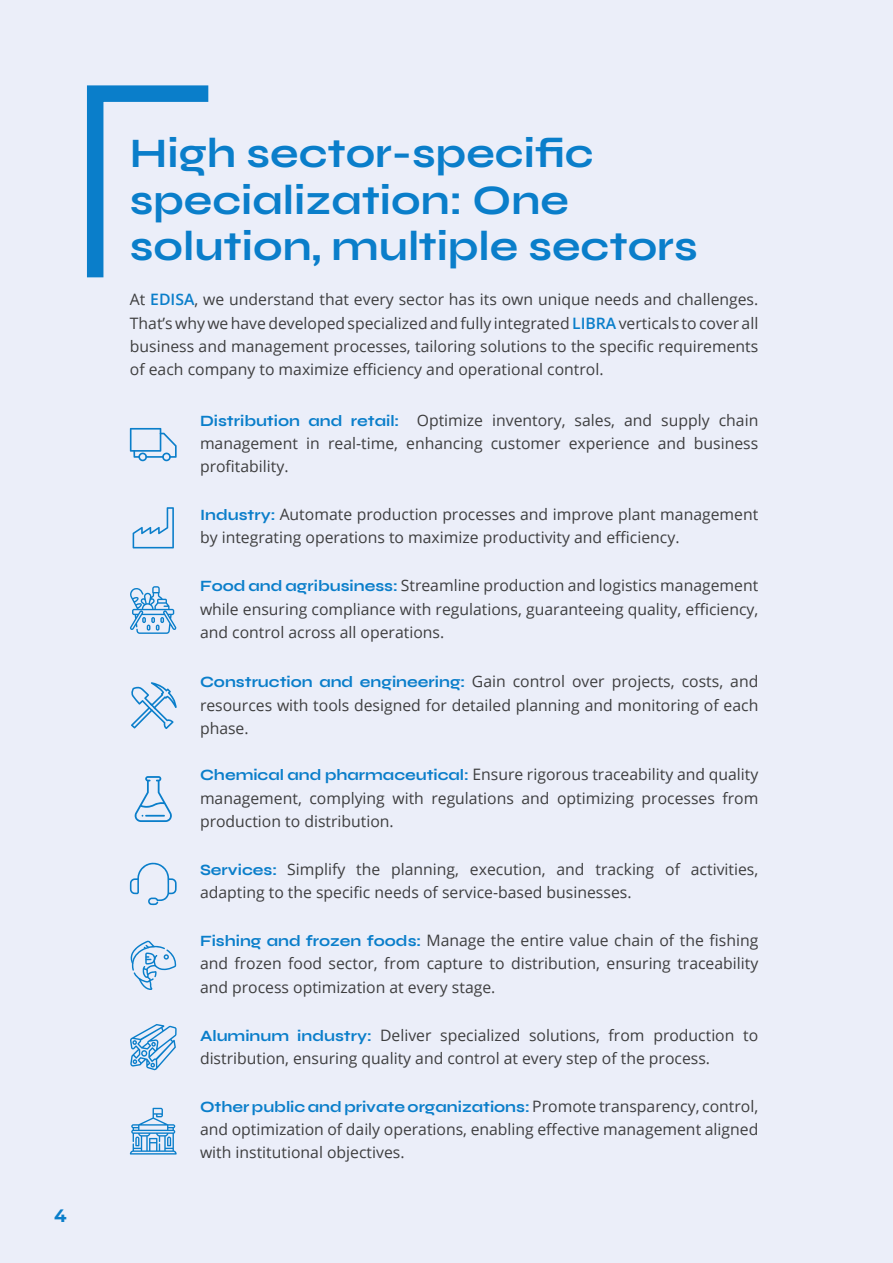
<style>
.page{position:relative;width:893px;height:1263px;background:#ebeef9}
.page>*{position:absolute;margin:0;border:0;box-sizing:border-box;transform-origin:0 0}
.t1{font:42px/46.5px "Syne";color:#0a7eca}
.t2{font:700 18px "Montserrat";color:#0a7eca}
.Bold{font:15.75px/23.2px "Open Sans";color:#3e3e3f;text-align:justify}
.s1{font-weight:600;color:#0a7eca}
.s2{font-family:"Syne";color:#0a7eca}
</style>
<div class="page">
<svg style="left:87px;top:85px;width:122px;height:193px"></svg>
<svg style="left:130px;top:940px;width:46px;height:50px"></svg>
<svg style="left:130px;top:586px;width:47px;height:48px"></svg>
<svg style="left:131px;top:682px;width:46px;height:47px"></svg>
<svg style="left:134px;top:776px;width:38px;height:46px"></svg>
<hr style="left:145px;top:815px;width:20px;height:2px;background:#0a7eca">
<svg style="left:130px;top:428px;width:47px;height:33px"></svg>
<svg style="left:130px;top:1024px;width:47px;height:46px"></svg>
<svg style="left:133px;top:507px;width:41px;height:41px"></svg>
<svg style="left:130px;top:862px;width:47px;height:43px"></svg>
<svg style="left:130px;top:1108px;width:47px;height:46px"></svg>
<p class="t2" style="left:54px;top:1202px;width:14px">4</p>
<p class="t1" style="left:130px;top:130px;width:569px">High sector-specific specialization: One solution, multiple sectors</p>
<p class="Bold" style="left:130px;top:288px;width:630px">At <span class="s1">EDISA</span>, we understand that every sector has its own unique needs and challenges.<br>That’s why we have developed specialized and fully integrated <span class="s1">LIBRA</span> verticals to cover all business and management processes, tailoring solutions to the specific requirements of each company to maximize efficiency and operational control.</p>
<p class="Bold" style="left:200px;top:408px;width:560px"><span class="s2">Distribution and retail:</span> Optimize inventory, sales, and supply chain management in real-time, enhancing customer experience and business profitability.</p>
<p class="Bold" style="left:200px;top:502px;width:560px"><span class="s2">Industry:</span> Automate production processes and improve plant management by integrating operations to maximize productivity and efficiency.</p>
<p class="Bold" style="left:200px;top:574px;width:560px"><span class="s2">Food and agribusiness:</span> Streamline production and logistics management while ensuring compliance with regulations, guaranteeing quality, efficiency, and control across all operations.</p>
<p class="Bold" style="left:200px;top:670px;width:560px"><span class="s2">Construction and engineering:</span> Gain control over projects, costs, and resources with tools designed for detailed planning and monitoring of each phase.</p>
<p class="Bold" style="left:200px;top:763px;width:560px"><span class="s2">Chemical and pharmaceutical:</span> Ensure rigorous traceability and quality management, complying with regulations and optimizing processes from production to distribution.</p>
<p class="Bold" style="left:200px;top:857px;width:560px"><span class="s2">Services:</span> Simplify the planning, execution, and tracking of activities, adapting to the specific needs of service-based businesses.</p>
<p class="Bold" style="left:200px;top:928px;width:560px"><span class="s2">Fishing and frozen foods:</span> Manage the entire value chain of the fishing and frozen food sector, from capture to distribution, ensuring traceability and process optimization at every stage.</p>
<p class="Bold" style="left:200px;top:1023px;width:560px"><span class="s2">Aluminum industry:</span> Deliver specialized solutions, from production to distribution, ensuring quality and control at every step of the process.</p>
<p class="Bold" style="left:200px;top:1094px;width:560px"><span class="s2">Other public and private organizations:</span> Promote transparency, control, and optimization of daily operations, enabling effective management aligned with institutional objectives.</p>
</div>
